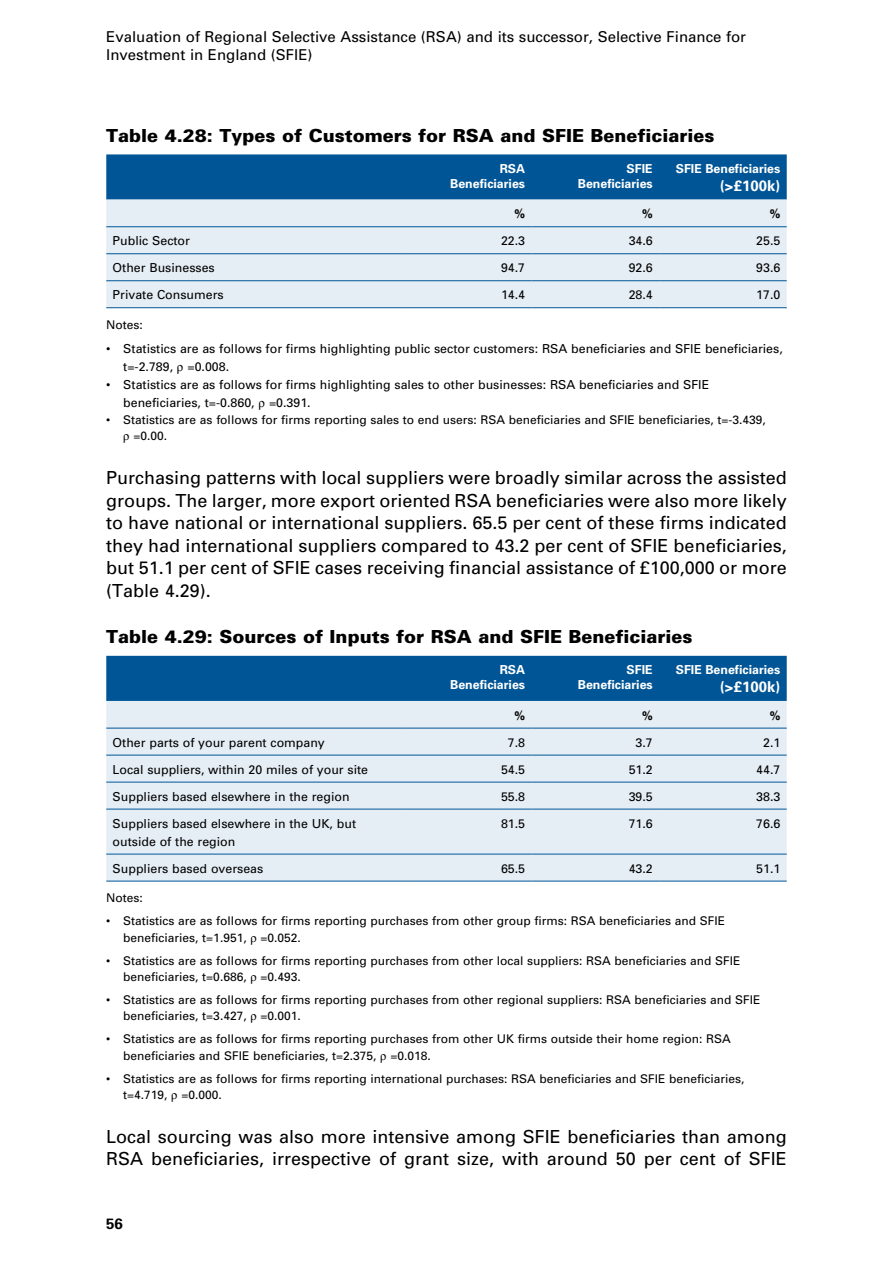
<style>
.page{position:relative;width:893px;height:1263px;background:#fff}
.page>*{position:absolute;margin:0;border:0;box-sizing:border-box;transform-origin:0 0}
.t1{font:18px/22.5px "Univers";color:#000;text-align:justify}
.t2{font:900 18px "Univers";color:#000}
.t3{font:15px/18px "Univers";color:#000}
.t4{font:700 15px "Univers";color:#fff}
.t5{font:700 15px "Univers";color:#000}
.t6{font:12.3px/18px "Univers";color:#000}
.t7{font:700 12.3px/14.9px "Univers";color:#fff;text-align:right}
.t8{font:700 12.3px "Univers";color:#000}
.t9{font:12px/16.5px "Univers";color:#000}
</style>
<div class="page">
<div style="left:106px;top:154px;width:681px;height:46px;background:#005596"></div>
<div style="left:106px;top:200px;width:681px;height:107px;background:#e6eef5"></div>
<hr style="left:106px;top:226px;width:298px;height:1px;background:#005596">
<hr style="left:404px;top:226px;width:127px;height:1px;background:#005596">
<hr style="left:531px;top:226px;width:128px;height:1px;background:#005596">
<hr style="left:659px;top:226px;width:128px;height:1px;background:#005596">
<hr style="left:106px;top:253px;width:298px;height:1px;background:#005596">
<hr style="left:404px;top:253px;width:127px;height:1px;background:#005596">
<hr style="left:531px;top:253px;width:128px;height:1px;background:#005596">
<hr style="left:659px;top:253px;width:128px;height:1px;background:#005596">
<hr style="left:106px;top:280px;width:298px;height:1px;background:#005596">
<hr style="left:404px;top:280px;width:127px;height:1px;background:#005596">
<hr style="left:531px;top:280px;width:128px;height:1px;background:#005596">
<hr style="left:659px;top:280px;width:128px;height:1px;background:#005596">
<hr style="left:106px;top:307px;width:298px;height:1px;background:#005596">
<hr style="left:404px;top:307px;width:127px;height:1px;background:#005596">
<hr style="left:531px;top:307px;width:128px;height:1px;background:#005596">
<hr style="left:659px;top:307px;width:128px;height:1px;background:#005596">
<div style="left:106px;top:656px;width:681px;height:45px;background:#005596"></div>
<div style="left:106px;top:701px;width:681px;height:180px;background:#e6eef5"></div>
<hr style="left:106px;top:728px;width:298px;height:1px;background:#005596">
<hr style="left:404px;top:728px;width:127px;height:1px;background:#005596">
<hr style="left:531px;top:728px;width:128px;height:1px;background:#005596">
<hr style="left:659px;top:728px;width:128px;height:1px;background:#005596">
<hr style="left:106px;top:755px;width:298px;height:1px;background:#005596">
<hr style="left:404px;top:755px;width:127px;height:1px;background:#005596">
<hr style="left:531px;top:755px;width:128px;height:1px;background:#005596">
<hr style="left:659px;top:755px;width:128px;height:1px;background:#005596">
<hr style="left:106px;top:782px;width:298px;height:1px;background:#005596">
<hr style="left:404px;top:782px;width:127px;height:1px;background:#005596">
<hr style="left:531px;top:782px;width:128px;height:1px;background:#005596">
<hr style="left:659px;top:782px;width:128px;height:1px;background:#005596">
<hr style="left:106px;top:809px;width:298px;height:1px;background:#005596">
<hr style="left:404px;top:809px;width:127px;height:1px;background:#005596">
<hr style="left:531px;top:809px;width:128px;height:1px;background:#005596">
<hr style="left:659px;top:809px;width:128px;height:1px;background:#005596">
<hr style="left:106px;top:854px;width:298px;height:1px;background:#005596">
<hr style="left:404px;top:854px;width:127px;height:1px;background:#005596">
<hr style="left:531px;top:854px;width:128px;height:1px;background:#005596">
<hr style="left:659px;top:854px;width:128px;height:1px;background:#005596">
<hr style="left:106px;top:881px;width:298px;height:1px;background:#005596">
<hr style="left:404px;top:881px;width:127px;height:1px;background:#005596">
<hr style="left:531px;top:881px;width:128px;height:1px;background:#005596">
<hr style="left:659px;top:881px;width:128px;height:1px;background:#005596">
<p class="t3" style="left:106px;top:27px;width:641px">Evaluation of Regional Selective Assistance (RSA) and its successor, Selective Finance for<br>Investment in England (SFIE)</p>
<h1 class="t2" style="left:106px;top:124px;width:610px">Table 4.28: Types of Customers for RSA and SFIE Beneficiaries</h1>
<p class="t7" style="left:450px;top:161px;width:76px">RSA<br>Beneficiaries</p>
<p class="t7" style="left:578px;top:161px;width:76px">SFIE<br>Beneficiaries</p>
<p class="t7" style="left:676px;top:161px;width:106px">SFIE Beneficiaries</p>
<p class="t4" style="left:720px;top:176px;width:62px">(&gt;£100k)</p>
<p class="t8" style="left:514px;top:206px;width:13px">%</p>
<p class="t8" style="left:642px;top:206px;width:13px">%</p>
<p class="t8" style="left:769px;top:206px;width:13px">%</p>
<p class="t6" style="left:113px;top:232px;width:79px">Public Sector</p>
<p class="t6" style="left:501px;top:232px;width:26px">22.3</p>
<p class="t6" style="left:629px;top:232px;width:26px">34.6</p>
<p class="t6" style="left:756px;top:232px;width:26px">25.5</p>
<p class="t6" style="left:113px;top:259px;width:104px">Other Businesses</p>
<p class="t6" style="left:501px;top:259px;width:26px">94.7</p>
<p class="t6" style="left:629px;top:259px;width:26px">92.6</p>
<p class="t6" style="left:756px;top:259px;width:26px">93.6</p>
<p class="t6" style="left:113px;top:286px;width:113px">Private Consumers</p>
<p class="t6" style="left:501px;top:286px;width:26px">14.4</p>
<p class="t6" style="left:629px;top:286px;width:26px">28.4</p>
<p class="t6" style="left:756px;top:286px;width:26px">17.0</p>
<p class="t9" style="left:106px;top:316px;width:38px">Notes:</p>
<p class="t6" style="left:123px;top:340px;width:661px;text-indent:-17px">• Statistics are as follows for firms highlighting public sector customers: RSA beneficiaries and SFIE beneficiaries, t=-2.789, =0.008.</p>
<p class="t6" style="left:123px;top:376px;width:587px;text-indent:-17px">• Statistics are as follows for firms highlighting sales to other businesses: RSA beneficiaries and SFIE beneficiaries, t=-0.860, =0.391.</p>
<p class="t9" style="left:134px;top:411px;width:634px;text-indent:-27px">• Statistics are as follows for firms reporting sales to end users: RSA beneficiaries and SFIE beneficiaries, t=-3.439, =0.00.</p>
<p class="t1" style="left:106px;top:466px;width:682px">Purchasing patterns with local suppliers were broadly similar across the assisted groups. The larger, more export oriented RSA beneficiaries were also more likely to have national or international suppliers. 65.5 per cent of these firms indicated they had international suppliers compared to 43.2 per cent of SFIE beneficiaries, but 51.1 per cent of SFIE cases receiving financial assistance of £100,000 or more (Table 4.29).</p>
<h1 class="t2" style="left:106px;top:625px;width:588px">Table 4.29: Sources of Inputs for RSA and SFIE Beneficiaries</h1>
<p class="t7" style="left:450px;top:662px;width:76px">RSA<br>Beneficiaries</p>
<p class="t7" style="left:578px;top:662px;width:76px">SFIE<br>Beneficiaries</p>
<p class="t7" style="left:676px;top:662px;width:106px">SFIE Beneficiaries</p>
<p class="t4" style="left:720px;top:677px;width:62px">(&gt;£100k)</p>
<p class="t8" style="left:514px;top:707px;width:13px">%</p>
<p class="t8" style="left:642px;top:707px;width:13px">%</p>
<p class="t8" style="left:769px;top:707px;width:13px">%</p>
<p class="t6" style="left:113px;top:733px;width:214px">Other parts of your parent company</p>
<p class="t6" style="left:508px;top:733px;width:19px">7.8</p>
<p class="t6" style="left:636px;top:733px;width:19px">3.7</p>
<p class="t6" style="left:763px;top:733px;width:19px">2.1</p>
<p class="t6" style="left:113px;top:760px;width:257px">Local suppliers, within 20 miles of your site</p>
<p class="t6" style="left:501px;top:760px;width:26px">54.5</p>
<p class="t6" style="left:629px;top:760px;width:26px">51.2</p>
<p class="t6" style="left:756px;top:760px;width:26px">44.7</p>
<p class="t6" style="left:113px;top:787px;width:238px">Suppliers based elsewhere in the region</p>
<p class="t6" style="left:501px;top:787px;width:26px">55.8</p>
<p class="t6" style="left:629px;top:787px;width:26px">39.5</p>
<p class="t6" style="left:756px;top:787px;width:26px">38.3</p>
<p class="t6" style="left:113px;top:814px;width:245px">Suppliers based elsewhere in the UK, but outside of the region</p>
<p class="t6" style="left:501px;top:814px;width:26px">81.5</p>
<p class="t6" style="left:629px;top:814px;width:26px">71.6</p>
<p class="t6" style="left:756px;top:814px;width:26px">76.6</p>
<p class="t6" style="left:113px;top:859px;width:152px">Suppliers based overseas</p>
<p class="t6" style="left:501px;top:859px;width:26px">65.5</p>
<p class="t6" style="left:629px;top:859px;width:26px">43.2</p>
<p class="t6" style="left:756px;top:859px;width:26px">51.1</p>
<p class="t9" style="left:106px;top:889px;width:38px">Notes:</p>
<p class="t9" style="left:123px;top:912px;width:603px;text-indent:-17px">• Statistics are as follows for firms reporting purchases from other group firms: RSA beneficiaries and SFIE beneficiaries, t=1.951, =0.052.</p>
<p class="t9" style="left:123px;top:952px;width:619px;text-indent:-17px">• Statistics are as follows for firms reporting purchases from other local suppliers: RSA beneficiaries and SFIE beneficiaries, t=0.686, =0.493.</p>
<p class="t9" style="left:123px;top:991px;width:639px;text-indent:-17px">• Statistics are as follows for firms reporting purchases from other regional suppliers: RSA beneficiaries and SFIE beneficiaries, t=3.427, =0.001.</p>
<p class="t9" style="left:123px;top:1030px;width:609px;text-indent:-17px">• Statistics are as follows for firms reporting purchases from other UK firms outside their home region: RSA beneficiaries and SFIE beneficiaries, t=2.375, =0.018.</p>
<p class="t9" style="left:123px;top:1070px;width:623px;text-indent:-17px">• Statistics are as follows for firms reporting international purchases: RSA beneficiaries and SFIE beneficiaries, t=4.719, =0.000.</p>
<h1 class="t1" style="left:106px;top:1125px;width:682px">Local sourcing was also more intensive among SFIE beneficiaries than among<br>RSA beneficiaries, irrespective of grant size, with around 50 per cent of SFIE</h1>
<p class="t5" style="left:106px;top:1214px;width:18px">56</p>
</div>
